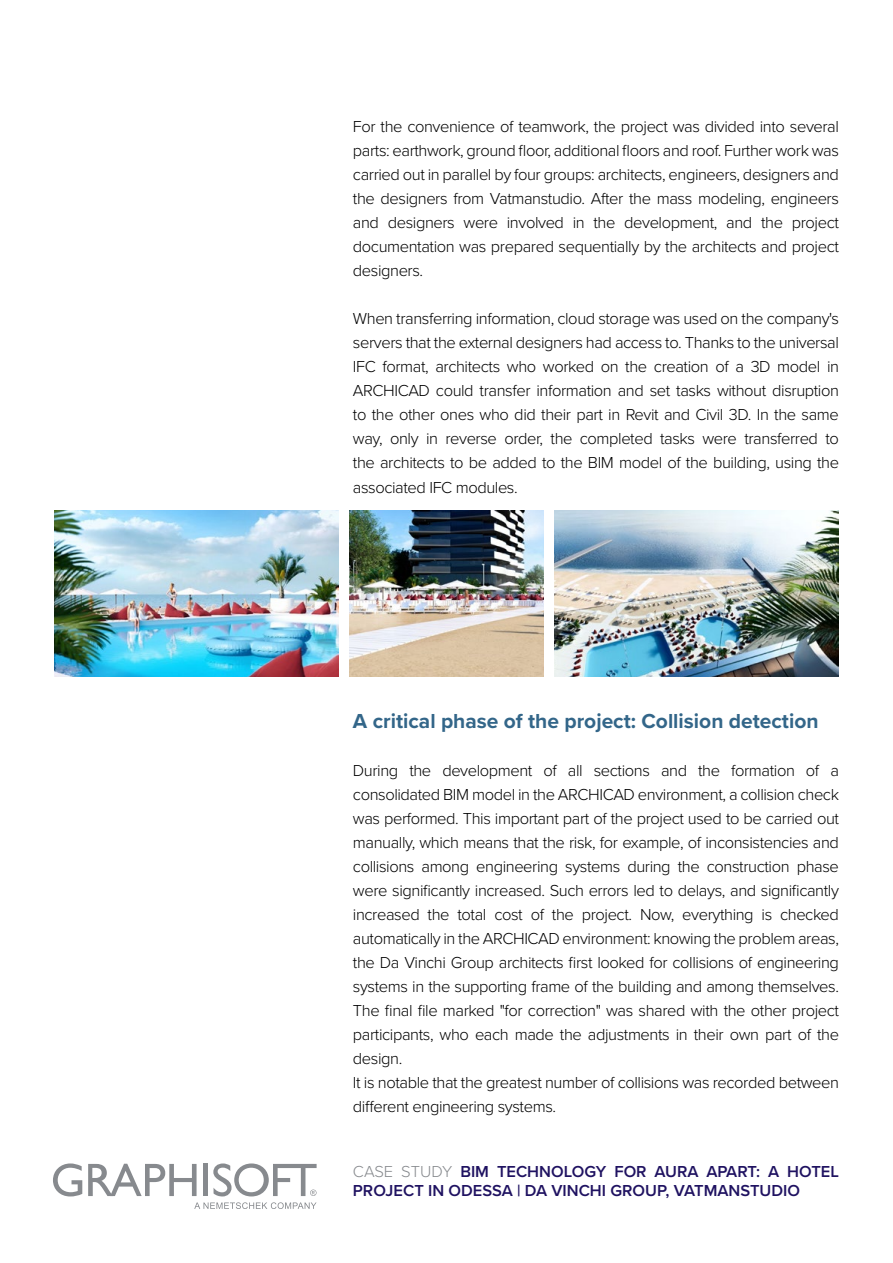
<style>
.page{position:relative;width:893px;height:1263px;background:#fff}
.page>*{position:absolute;margin:0;border:0;box-sizing:border-box;transform-origin:0 0}
.t1{font:700 21px "Proxima Nova";color:#336689}
.t2{font:300 16.5px/24px "Proxima Nova";letter-spacing:-.025em;color:#000;text-align:justify}
.t3{font:600 16.5px/19.8px "Proxima Nova";color:#1f1261}
.s1{font-weight:300;color:#878a8e}
</style>
<div class="page">
<svg style="left:53px;top:1163px;width:29px;height:33px"></svg>
<svg style="left:88px;top:1164px;width:109px;height:32px"></svg>
<div style="left:203px;top:1163px;width:5px;height:33px;background:#878a8e"></div>
<svg style="left:213px;top:1163px;width:104px;height:33px"></svg>
<svg style="left:194px;top:1202px;width:123px;height:7px"></svg>
<img style="left:54px;top:510px;width:285px;height:166px">
<img style="left:554px;top:510px;width:285px;height:166px">
<img style="left:349px;top:510px;width:195px;height:166px">
<p class="t2" style="left:353px;top:114px;width:488px">For the convenience of teamwork, the project was divided into several parts: earthwork, ground floor, additional floors and roof. Further work was carried out in parallel by four groups: architects, engineers, designers and the designers from Vatmanstudio. After the mass modeling, engineers and designers were involved in the development, and the project documentation was prepared sequentially by the architects and project designers.</p>
<p class="t2" style="left:353px;top:306px;width:488px">When transferring information, cloud storage was used on the company's servers that the external designers had access to. Thanks to the universal IFC format, architects who worked on the creation of a 3D model in ARCHICAD could transfer information and set tasks without disruption to the other ones who did their part in Revit and Civil 3D. In the same way, only in reverse order, the completed tasks were transferred to the architects to be added to the BIM model of the building, using the associated IFC modules.</p>
<p class="t1" style="left:353px;top:705px;width:467px">A critical phase of the project: Collision detection</p>
<p class="t2" style="left:353px;top:757px;width:488px;text-align:left">During the development of all sections and the formation of a consolidated BIM model in the ARCHICAD environment, a collision check was performed. This important part of the project used to be carried out manually, which means that the risk, for example, of inconsistencies and collisions among engineering systems during the construction phase were significantly increased. Such errors led to delays, and significantly increased the total cost of the project. Now, everything is checked automatically in the ARCHICAD environment: knowing the problem areas, the Da Vinchi Group architects first looked for collisions of engineering systems in the supporting frame of the building and among themselves.<br>The final file marked "for correction" was shared with the other project participants, who each made the adjustments in their own part of the design.<br>It is notable that the greatest number of collisions was recorded between different engineering systems.</p>
<p class="t3" style="left:353px;top:1161px;width:487px"><span class="s1">CASE STUDY</span> BIM TECHNOLOGY FOR AURA APART: A HOTEL<br>PROJECT IN ODESSA | DA VINCHI GROUP, VATMANSTUDIO</p>
</div>
